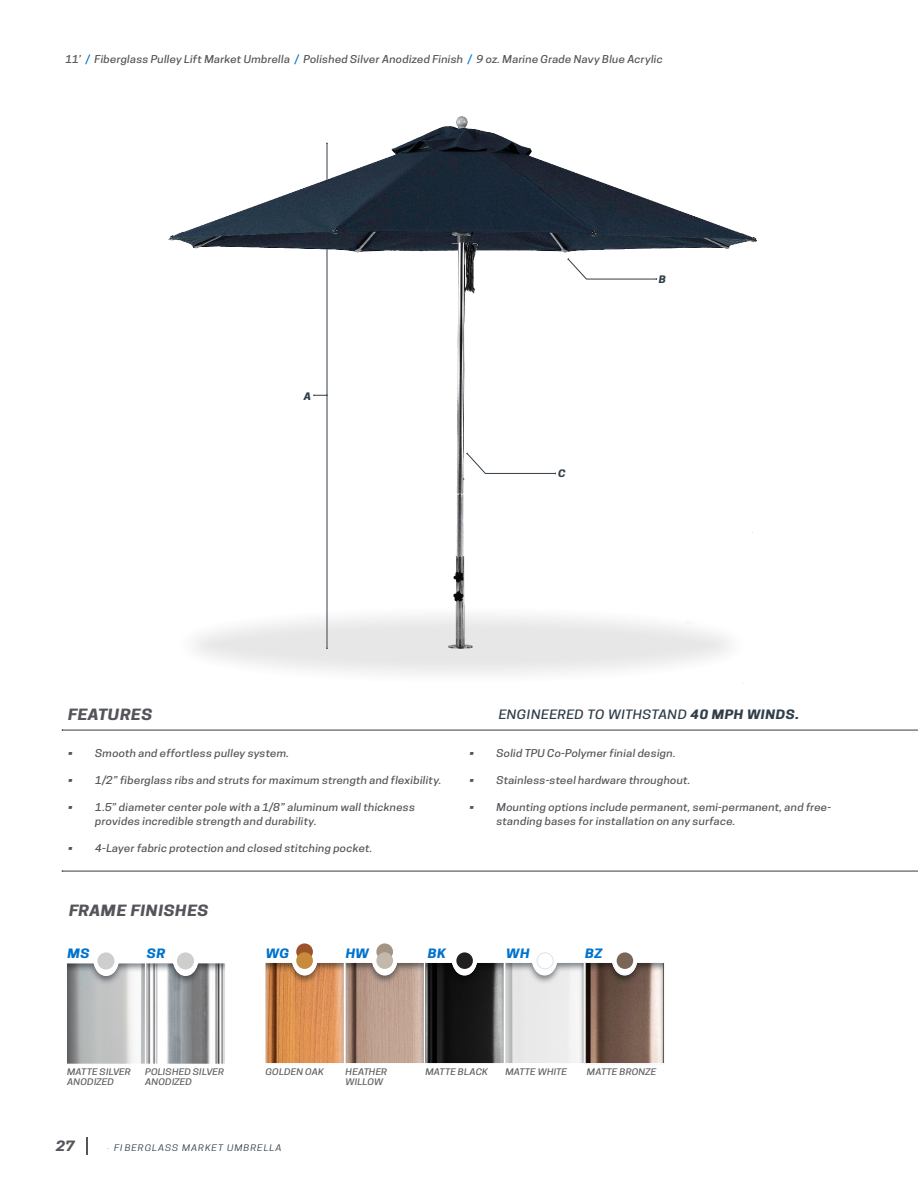
<style>
.page{position:relative;width:918px;height:1188px;background:#fff}
.page>*{position:absolute;margin:0;border:0;box-sizing:border-box;transform-origin:0 0}
.t1{font:italic 700 14.55px "Cooper Hewitt";letter-spacing:.02em;color:#54555a;scale:1.19 1}
.t2{font:italic 700 13.35px "Cooper Hewitt";color:#54555a;scale:1.19 1}
.t3{font:italic 500 12.15px "Cooper Hewitt";letter-spacing:.02em;color:#313e48;scale:1.18 1}
.t4{font:italic 700 12.15px "Cooper Hewitt";letter-spacing:.03em;color:#0073ce;scale:1.19 1}
.t5{font:italic 500 10.2px/13.5px "Cooper Hewitt";letter-spacing:.015em;color:#54555a;scale:1.13 1}
.t6{font:italic 700 9.75px "Cooper Hewitt";color:#313e48;scale:1.19 1}
.t7{font:italic 500 8.55px/10.5px "Cooper Hewitt";letter-spacing:.005em;color:#5f6162;scale:1.19 1}
.t8{font:italic 8.55px "Cooper Hewitt";letter-spacing:.09em;color:#313e48;scale:1.19 1}
.s1{color:#0073ce}
.s2{font-weight:700}
.s3{font-weight:100;font-style:normal}
</style>
<div class="page">
<svg style="left:86px;top:1137px;width:2px;height:18px"></svg>
<img style="left:168px;top:116px;width:589px;height:568px">
<hr style="left:62px;top:730px;width:856px;height:1px;background:#313e48">
<hr style="left:62px;top:871px;width:856px;height:1px;background:#313e48">
<svg style="left:314px;top:394px;width:14px;height:2px"></svg>
<svg style="left:567px;top:258px;width:90px;height:22px"></svg>
<div style="left:296px;top:943px;width:17px;height:17px;background:#9b5429;border-radius:50%"></div>
<div style="left:296px;top:952px;width:17px;height:17px;background:#c88b3c;border-radius:50%"></div>
<div style="left:376px;top:943px;width:17px;height:17px;background:#a49484;border-radius:50%"></div>
<div style="left:376px;top:952px;width:17px;height:17px;background:#c3b8ac;border-radius:50%"></div>
<div style="left:456px;top:952px;width:17px;height:17px;background:#231f20;border-radius:50%"></div>
<div style="left:537px;top:952px;width:17px;height:17px;border:1px solid #e0e1e2;border-radius:50%"></div>
<svg style="left:265px;top:961px;width:399px;height:103px;background:#a28c7d"></svg>
<div style="left:617px;top:952px;width:16px;height:17px;background:#7a6657;border-radius:50%"></div>
<svg style="left:466px;top:452px;width:90px;height:22px"></svg>
<div style="left:97px;top:952px;width:18px;height:18px;background:#cecece;border-radius:50%"></div>
<svg style="left:66px;top:962px;width:159px;height:102px"></svg>
<div style="left:177px;top:952px;width:17px;height:18px;background:#cecece;border-radius:50%"></div>
<p class="t5" style="left:66px;top:52px;width:530px">11’ <span class="s1">/</span> Fiberglass Pulley Lift Market Umbrella <span class="s1">/</span> Polished Silver Anodized Finish <span class="s1">/</span> 9 oz. Marine Grade Navy Blue Acrylic</p>
<p class="t6" style="left:304px;top:391px;width:8px">A</p>
<p class="t6" style="left:558px;top:468px;width:8px">C</p>
<p class="t6" style="left:659px;top:274px;width:8px">B</p>
<p class="t1" style="left:68px;top:706px;width:72px">FEATURES</p>
<p class="t5" style="left:68px;top:747px;width:197px">• Smooth and effortless pulley system.</p>
<p class="t5" style="left:68px;top:774px;width:332px">• 1/2” fiberglass ribs and struts for maximum strength and flexibility.</p>
<p class="t5" style="left:95px;top:801px;width:285px;text-indent:-27px">• 1.5” diameter center pole with a 1/8” aluminum wall thickness provides incredible strength and durability.</p>
<p class="t5" style="left:68px;top:841px;width:271px">• 4-Layer fabric protection and closed stitching pocket.</p>
<p class="t1" style="left:69px;top:902px;width:119px">FRAME FINISHES</p>
<p class="t3" style="left:499px;top:708px;width:256px">ENGINEERED TO WITHSTAND <span class="s2">40 MPH WINDS.</span></p>
<p class="t5" style="left:470px;top:747px;width:184px">• Solid TPU Co-Polymer finial design.</p>
<p class="t5" style="left:470px;top:774px;width:197px">• Stainless-steel hardware throughout.</p>
<p class="t5" style="left:497px;top:801px;width:298px;text-indent:-27px">• Mounting options include permanent, semi-permanent, and free&shy;standing bases for installation on any surface.</p>
<p class="t4" style="left:67px;top:946px;width:20px">MS</p>
<p class="t4" style="left:147px;top:946px;width:17px">SR</p>
<p class="t4" style="left:266px;top:946px;width:21px">WG</p>
<p class="t4" style="left:346px;top:946px;width:21px">HW</p>
<p class="t4" style="left:428px;top:946px;width:17px">BK</p>
<p class="t4" style="left:506px;top:946px;width:21px">WH</p>
<p class="t4" style="left:585px;top:946px;width:16px">BZ</p>
<p class="t7" style="left:67px;top:1066px;width:55px">MATTE SILVER</p>
<p class="t7" style="left:67px;top:1077px;width:41px">ANODIZED</p>
<p class="t7" style="left:145px;top:1066px;width:68px">POLISHED SILVER</p>
<p class="t7" style="left:145px;top:1077px;width:41px">ANODIZED</p>
<p class="t7" style="left:265px;top:1066px;width:51px">GOLDEN OAK</p>
<p class="t7" style="left:346px;top:1066px;width:37px">HEATHER<br>WILLOW</p>
<p class="t7" style="left:426px;top:1066px;width:54px">MATTE BLACK</p>
<p class="t7" style="left:505px;top:1066px;width:53px">MATTE WHITE</p>
<p class="t7" style="left:587px;top:1066px;width:60px">MATTE BRONZE</p>
<p class="t2" style="left:56px;top:1138px;width:17px">27</p>
<p class="t8" style="left:107px;top:1142px;width:148px"><span class="s3">-</span> FI BERGLASS MARKET UMBRELLA</p>
</div>
